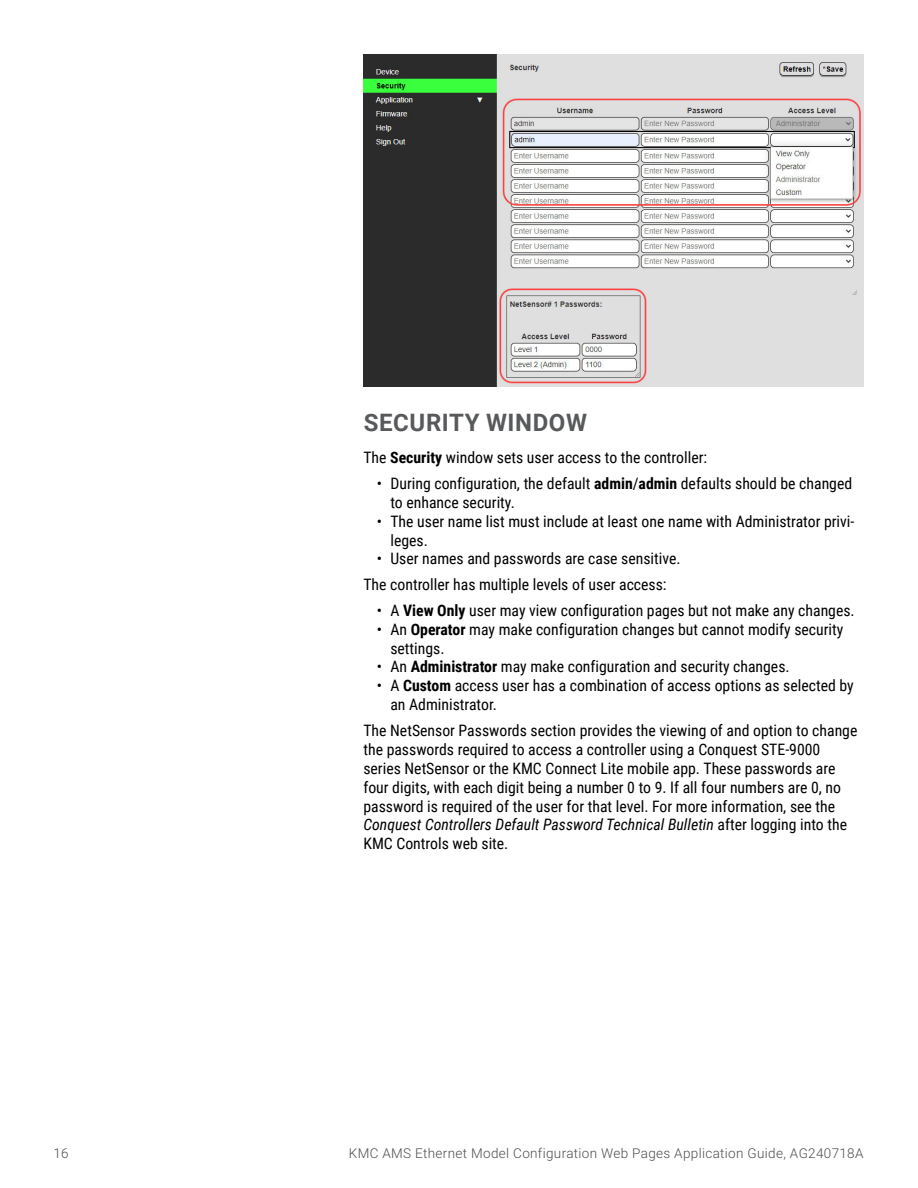
<style>
.page{position:relative;width:918px;height:1188px;background:#fff}
.page>*{position:absolute;margin:0;border:0;box-sizing:border-box;transform-origin:0 0}
.t1{font:700 24px "Roboto";letter-spacing:.025em;color:#58595b}
.t2{font:15.75px/18.9px "Roboto Condensed";color:#000}
.t3{font:300 13.5px "Roboto";letter-spacing:.025em;color:#4d4d4f}
.s1{font-weight:700}
.s2{font-style:italic}
</style>
<div class="page">
<img style="left:363px;top:54px;width:501px;height:333px">
<h1 class="t1" style="left:364px;top:405px;width:225px">SECURITY WINDOW</h1>
<p class="t2" style="left:363px;top:448px;width:345px">The <span class="s1">Security</span> window sets user access to the controller:</p>
<p class="t2" style="left:390px;top:473px;width:463px;text-indent:-14px">• During configuration, the default <span class="s1">admin</span>/<span class="s1">admin</span> defaults should be changed to enhance security.</p>
<p class="t2" style="left:390px;top:511px;width:466px;text-indent:-13px">• The user name list must include at least one name with Administrator privi&shy;leges.</p>
<p class="t2" style="left:363px;top:545px;width:319px;line-height:25.7px;text-indent:13px">• User names and passwords are case sensitive.<br>The controller has multiple levels of user access:</p>
<p class="t2" style="left:377px;top:600px;width:479px">• A <span class="s1">View Only</span> user may view configuration pages but not make any changes.</p>
<p class="t2" style="left:390px;top:619px;width:454px;text-indent:-13px">• An <span class="s1">Operator</span> may make configuration changes but cannot modify security settings.</p>
<p class="t2" style="left:377px;top:657px;width:414px">• An <span class="s1">Administrator</span> may make configuration and security changes.</p>
<p class="t2" style="left:390px;top:676px;width:465px;text-indent:-13px">• A <span class="s1">Custom</span> access user has a combination of access options as selected by an Administrator.</p>
<p class="t2" style="left:363px;top:720px;width:495px">The NetSensor Passwords section provides the viewing of and option to change the passwords required to access a controller using a Conquest STE-9000 series NetSensor or the KMC Connect Lite mobile app. These passwords are four digits, with each digit being a number 0 to 9. If all four numbers are 0, no password is required of the user for that level. For more information, see the <span class="s2">Conquest Controllers Default Password Technical Bulletin</span> after logging into the KMC Controls web site.</p>
<p class="t3" style="left:53px;top:1144px;width:17px">16</p>
<p class="t3" style="left:349px;top:1144px;width:516px">KMC AMS Ethernet Model Configuration Web Pages Application Guide, AG240718A</p>
</div>
